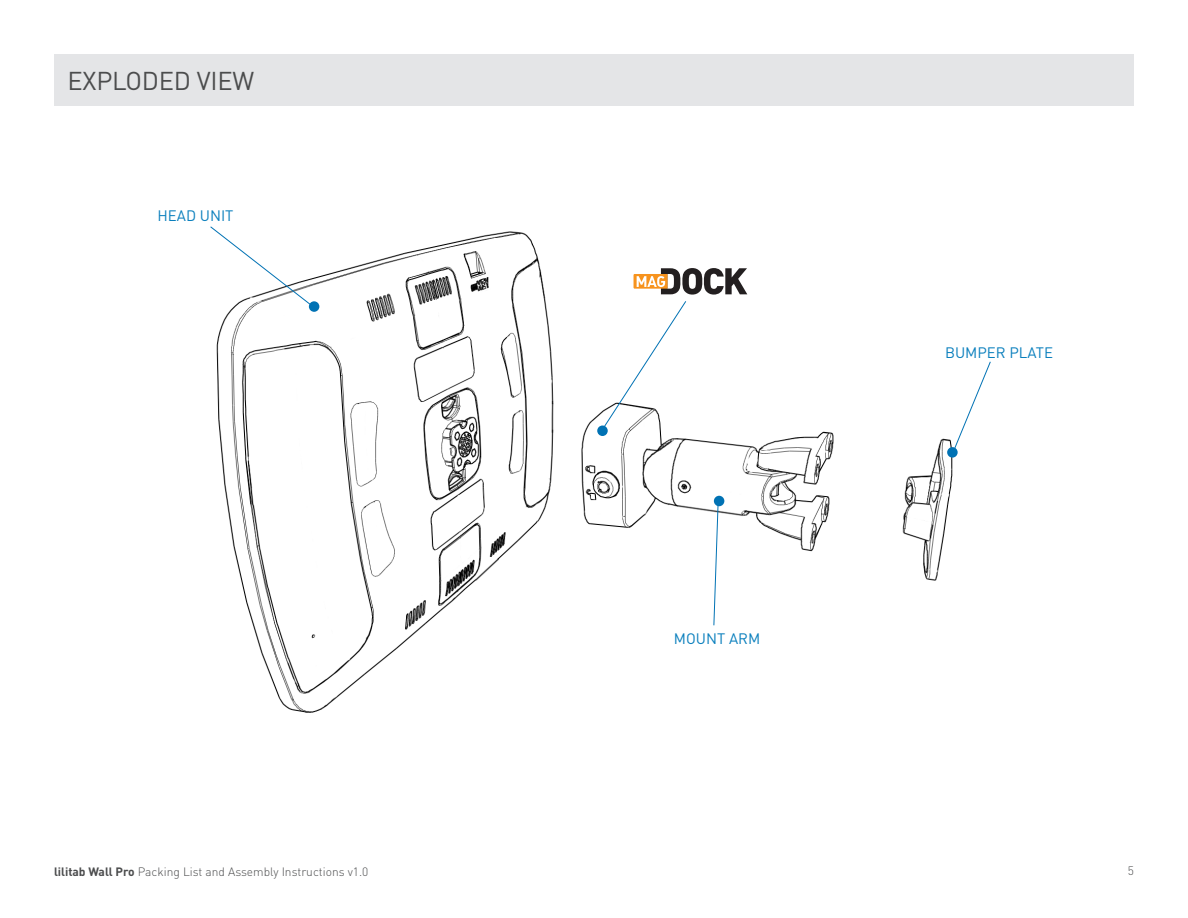
<style>
.page{position:relative;width:1188px;height:918px;background:#fff}
.page>*{position:absolute;margin:0;border:0;box-sizing:border-box;transform-origin:0 0}
.t1{font:25.5px "DIN";letter-spacing:-.01em;color:#4b4c4d}
.t2{font:15px "DIN";color:#0a7fbd}
.t3{font:300 12px "DIN";color:#4b4c4d}
.s1{font-weight:700}
</style>
<div class="page">
<div style="left:54px;top:54px;width:1080px;height:52px;background:#e4e5e7"></div>
<img style="left:216px;top:231px;width:737px;height:482px">
<div style="left:309px;top:301px;width:10px;height:11px;background:#0072b4;border-radius:50%"></div>
<div style="left:597px;top:426px;width:11px;height:10px;background:#0072b4;border-radius:50%"></div>
<div style="left:714px;top:496px;width:10px;height:10px;background:#0072b4;border-radius:50%"></div>
<div style="left:947px;top:447px;width:11px;height:11px;background:#0072b4;border-radius:50%"></div>
<svg style="left:210px;top:226px;width:104px;height:82px"></svg>
<svg style="left:952px;top:361px;width:39px;height:94px"></svg>
<svg style="left:713px;top:499px;width:6px;height:127px"></svg>
<svg style="left:601px;top:268px;width:146px;height:164px"></svg>
<h1 class="t1" style="left:68px;top:65px;width:188px">EXPLODED VIEW</h1>
<p class="t2" style="left:157px;top:206px;width:78px">HEAD UNIT</p>
<p class="t2" style="left:674px;top:629px;width:88px">MOUNT ARM</p>
<p class="t2" style="left:945px;top:343px;width:110px">BUMPER PLATE</p>
<p class="t3" style="left:54px;top:864px;width:316px"><span class="s1">lilitab Wall Pro</span> Packing List and Assembly Instructions v1.0</p>
<p class="t3" style="left:1128px;top:864px;width:8px">5</p>
</div>
